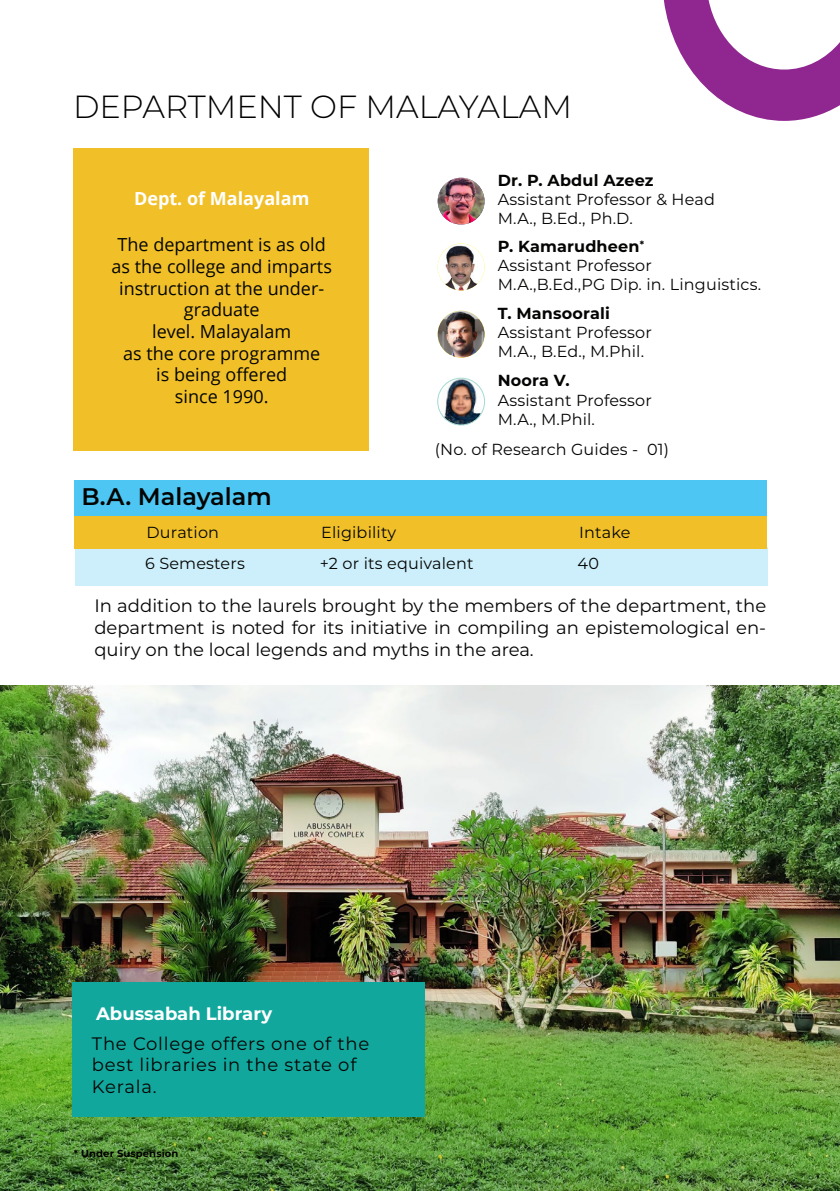
<style>
.page{position:relative;width:840px;height:1191px;background:#fff}
.page>*{position:absolute;margin:0;border:0;box-sizing:border-box;transform-origin:0 0}
.t1{font:300 32px "Montserrat";color:#000}
.Course_1{font:600 24px "Montserrat";color:#040503}
.Paragraph{font:18px/21.6px "Montserrat";color:#040503;text-align:justify}
.Blurb{font:18px/21.6px "Open Sans";color:#040503;text-align:center}
.Blurb-2{font:18px/21.6px "Montserrat";letter-spacing:.04em;color:#040503}
.Image_Tag{font:700 18px "Montserrat";color:#fff}
.Blurb_Head{font:700 18px "Open Sans";color:#fff}
.Designation{font:16px "Montserrat";letter-spacing:.01em;color:#040503}
.Course_2{font:16px "Montserrat";letter-spacing:.01em;color:#040503}
.Designation-2{font:700 16px "Montserrat";letter-spacing:.01em;color:#040503}
.Designation-3{font:700 10px "Montserrat";letter-spacing:.01em;color:#000}
</style>
<div class="page">
<img style="left:0;top:685px;width:839px;height:506px">
<svg style="left:663px;top:0;width:176px;height:121px"></svg>
<div style="left:75px;top:547px;width:692px;height:38px;background:#cdeffb"></div>
<div style="left:73px;top:148px;width:296px;height:303px;background:#f1c029"></div>
<div style="left:72px;top:982px;width:352px;height:135px;background:#12a79d"></div>
<div style="left:74px;top:480px;width:692px;height:36px;background:#4dc6f3"></div>
<div style="left:74px;top:516px;width:692px;height:32px;background:#f1c029"></div>
<img style="left:437px;top:178px;width:47px;height:46px;border-radius:23px">
<img style="left:437px;top:243px;width:47px;height:47px;border-radius:23px">
<img style="left:437px;top:311px;width:47px;height:46px;border-radius:23px">
<img style="left:437px;top:378px;width:47px;height:47px;border-radius:23px">
<div style="left:437px;top:378px;width:47px;height:47px;border:1px solid #a5dad9;border-radius:50%"></div>
<p class="t1" style="left:73px;top:85px;width:500px">DEPARTMENT OF MALAYALAM</p>
<p class="Blurb_Head" style="left:134px;top:186px;width:177px">Dept. of Malayalam</p>
<p class="Blurb" style="left:111px;top:234px;width:222px">The department is as old as the college and imparts instruction at the under&shy;graduate<br>level. Malayalam<br>as the core programme<br>is being offered<br>since 1990.</p>
<p class="Designation-2" style="left:497px;top:169px;width:157px">Dr. P. Abdul Azeez</p>
<p class="Designation" style="left:497px;top:188px;width:218px">Assistant Professor &amp; Head</p>
<p class="Designation" style="left:497px;top:208px;width:136px">M.A., B.Ed., Ph.D.</p>
<p class="Designation-2" style="left:497px;top:234px;width:148px">P. Kamarudheen<sup>*</sup></p>
<p class="Designation" style="left:497px;top:254px;width:155px">Assistant Professor</p>
<p class="Designation" style="left:497px;top:273px;width:265px">M.A.,B.Ed.,PG Dip. in. Linguistics.</p>
<p class="Designation-2" style="left:497px;top:302px;width:113px">T. Mansoorali</p>
<p class="Designation" style="left:497px;top:321px;width:155px">Assistant Professor</p>
<p class="Designation" style="left:497px;top:341px;width:148px">M.A., B.Ed., M.Phil.</p>
<p class="Designation-2" style="left:497px;top:369px;width:73px">Noora V.</p>
<p class="Designation" style="left:497px;top:389px;width:155px">Assistant Professor</p>
<p class="Designation" style="left:497px;top:408px;width:99px">M.A., M.Phil.</p>
<p class="Designation" style="left:434px;top:438px;width:236px">(No. of Research Guides - 01)</p>
<p class="Course_1" style="left:81px;top:479px;width:191px">B.A. Malayalam</p>
<p class="Course_2" style="left:146px;top:521px;width:74px">Duration</p>
<p class="Course_2" style="left:321px;top:521px;width:76px">Eligibility</p>
<p class="Course_2" style="left:578px;top:521px;width:53px">Intake</p>
<p class="Course_2" style="left:145px;top:553px;width:101px">6 Semesters</p>
<p class="Course_2" style="left:319px;top:553px;width:155px">+2 or its equivalent</p>
<p class="Course_2" style="left:577px;top:553px;width:23px">40</p>
<p class="Paragraph" style="left:94px;top:594px;width:673px">In addition to the laurels brought by the members of the department, the department is noted for its initiative in compiling an epistemological en&shy;quiry on the local legends and myths in the area.</p>
<p class="Image_Tag" style="left:96px;top:1000px;width:177px">Abussabah Library</p>
<p class="Blurb-2" style="left:92px;top:1031px;width:279px">The College offers one of the best libraries in the state of<br>Kerala.</p>
<p class="Designation-3" style="left:74px;top:1146px;width:106px">* Under Suspension</p>
</div>
